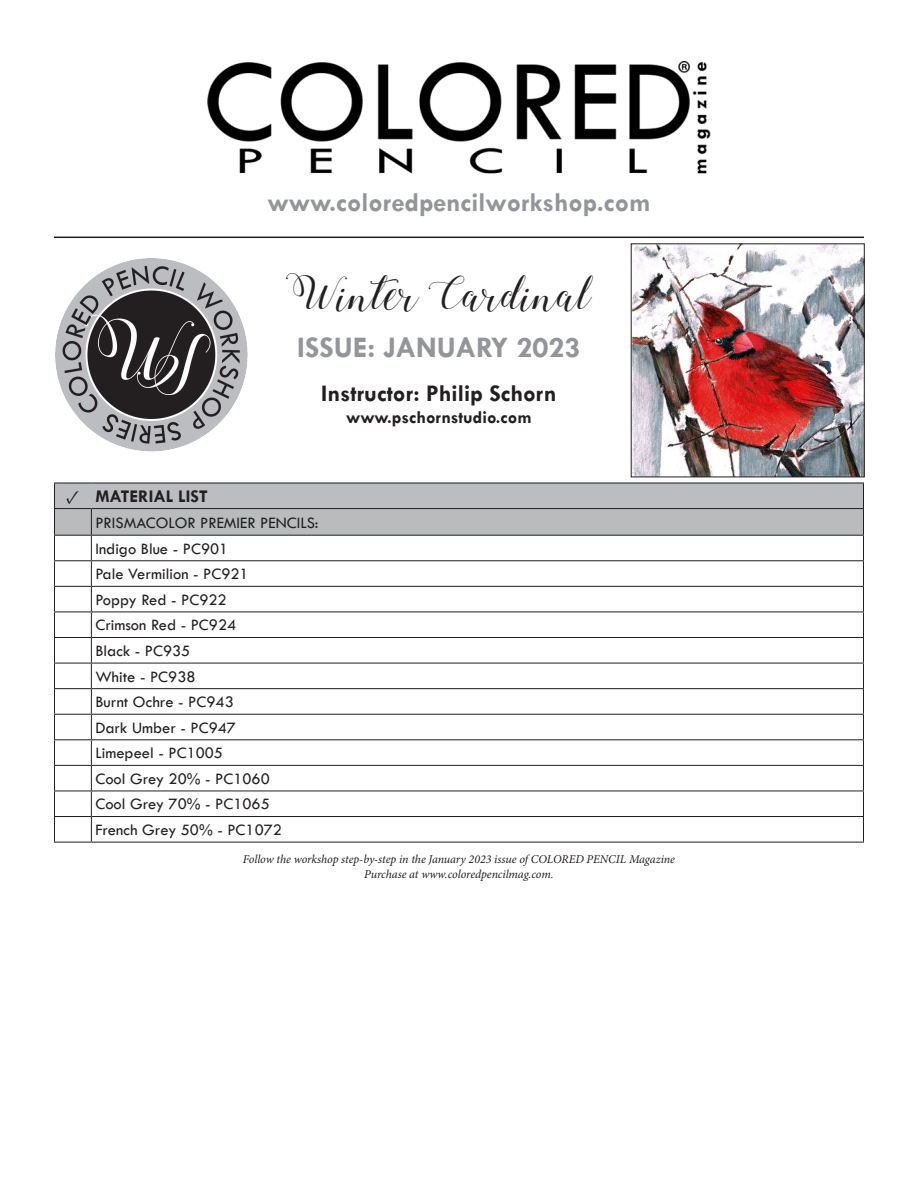
<style>
.page{position:relative;width:918px;height:1188px;background:#fff}
.page>*{position:absolute;margin:0;border:0;box-sizing:border-box;transform-origin:0 0}
.t1{font:44.55px "Stylish Calligraphy Demo";color:#231f20}
.t2{font:700 30.15px "Tw Cen";color:#939598}
.t3{font:700 27px "Tw Cen";color:#939598}
.t4{font:700 24px "Tw Cen";color:#231f20}
.t5{font:700 19.5px "Minion Pro";color:#231f20}
.t6{font:700 18px "Tw Cen";color:#231f20}
.t7{font:500 16.5px "Tw Cen";color:#231f20}
.t8{font:italic 12px "Minion Pro";letter-spacing:-.005em;color:#231f20}
</style>
<div class="page">
<img style="left:207px;top:61px;width:504px;height:113px">
<img style="left:55px;top:258px;width:193px;height:194px">
<hr style="left:54px;top:237px;width:810px;height:1px;background:#231f20">
<img style="left:633px;top:245px;width:230px;height:230px">
<div style="left:631px;top:243px;width:234px;height:234px;border:1px solid #231f20"></div>
<hr style="left:54px;top:842px;width:37px;height:1px;background:#231f20">
<hr style="left:91px;top:842px;width:773px;height:1px;background:#231f20">
<hr style="left:54px;top:482px;width:37px;height:1px;background:#231f20">
<hr style="left:91px;top:482px;width:773px;height:1px;background:#231f20">
<svg style="left:54px;top:483px;width:810px;height:359px"></svg>
<hr style="left:54px;top:508px;width:37px;height:1px;background:#231f20">
<hr style="left:91px;top:508px;width:773px;height:1px;background:#231f20">
<p class="t3" style="left:267px;top:186px;width:385px">www.coloredpencilworkshop.com</p>
<p class="t1" style="left:286px;top:267px;width:307px">Winter Cardinal</p>
<p class="t2" style="left:297px;top:329px;width:285px">ISSUE: JANUARY 2023</p>
<p class="t4" style="left:321px;top:379px;width:237px">Instructor: Philip Schorn</p>
<p class="t6" style="left:346px;top:407px;width:187px">www.pschornstudio.com</p>
<p class="t5" style="left:66px;top:483px;width:15px">✓</p>
<p class="t6" style="left:95px;top:485px;width:114px">MATERIAL LIST</p>
<p class="t7" style="left:95px;top:512px;width:225px">PRISMACOLOR PREMIER PENCILS:</p>
<p class="t7" style="left:95px;top:539px;width:134px">Indigo Blue - PC901</p>
<p class="t7" style="left:95px;top:564px;width:155px">Pale Vermilion - PC921</p>
<p class="t7" style="left:95px;top:590px;width:133px">Poppy Red - PC922</p>
<p class="t7" style="left:95px;top:615px;width:142px">Crimson Red - PC924</p>
<p class="t7" style="left:95px;top:641px;width:97px">Black - PC935</p>
<p class="t7" style="left:95px;top:666px;width:102px">White - PC938</p>
<p class="t7" style="left:95px;top:692px;width:140px">Burnt Ochre - PC943</p>
<p class="t7" style="left:95px;top:718px;width:142px">Dark Umber - PC947</p>
<p class="t7" style="left:95px;top:743px;width:129px">Limepeel - PC1005</p>
<p class="t7" style="left:95px;top:769px;width:176px">Cool Grey 20% - PC1060</p>
<p class="t7" style="left:95px;top:794px;width:176px">Cool Grey 70% - PC1065</p>
<p class="t7" style="left:95px;top:820px;width:188px">French Grey 50% - PC1072</p>
<p class="t8" style="left:243px;top:851px;width:434px">Follow the workshop step-by-step in the January 2023 issue of COLORED PENCIL Magazine</p>
<p class="t8" style="left:364px;top:865px;width:191px">Purchase at www.coloredpencilmag.com.</p>
</div>
